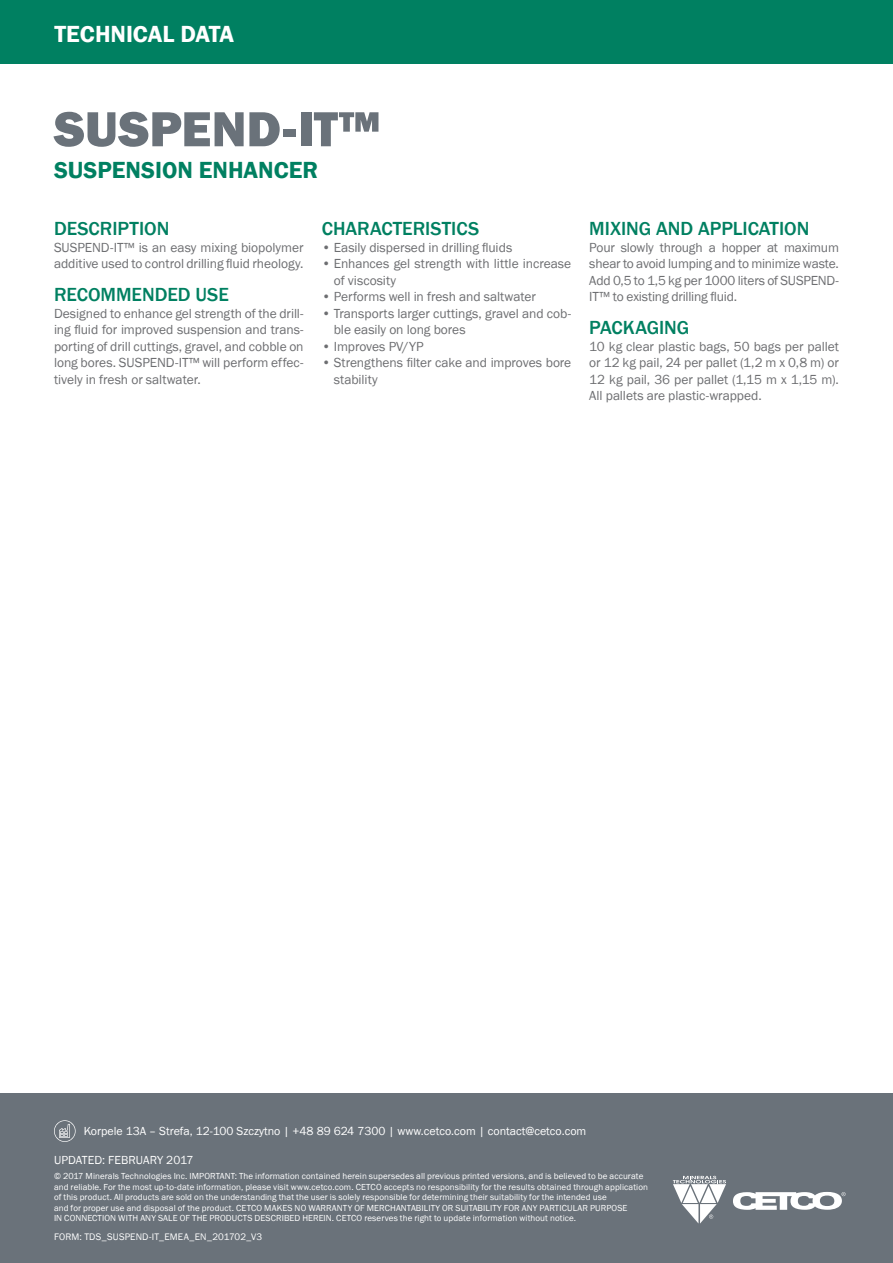
<style>
.page{position:relative;width:893px;height:1263px;background:#fff}
.page>*{position:absolute;margin:0;border:0;box-sizing:border-box;transform-origin:0 0}
.t1{font:800 51px "Franklin Gothic";color:#6a727a}
.t2{font:600 24px "Franklin Gothic";color:#008061}
.t3{font:600 24px "Franklin Gothic";color:#fff}
.t4{font:500 19.5px "Franklin Gothic";color:#008061}
.t5{font:13.5px/16.5px "Franklin Gothic";letter-spacing:-.005em;color:#6d6e71}
.t6{font:12px "Franklin Gothic";color:#fff}
.t7{font:9.75px "Franklin Gothic";letter-spacing:.015em;color:#fff}
.t8{font:9px/10.5px "Franklin Gothic";letter-spacing:.01em;color:#fff}
</style>
<div class="page">
<div style="left:0;top:0;width:893px;height:64px;background:#008061"></div>
<div style="left:0;top:1093px;width:893px;height:170px;background:#6a727a"></div>
<svg style="left:733px;top:1192px;width:113px;height:18px"></svg>
<svg style="left:673px;top:1176px;width:53px;height:47px"></svg>
<svg style="left:54px;top:1120px;width:22px;height:22px"></svg>
<h2 class="t3" style="left:55px;top:20px;width:181px">TECHNICAL DATA</h2>
<h1 class="t1" style="left:54px;top:96px;width:328px">SUSPEND-IT™</h1>
<h2 class="t2" style="left:54px;top:156px;width:266px">SUSPENSION ENHANCER</h2>
<h3 class="t4" style="left:54px;top:217px;width:117px">DESCRIPTION</h3>
<p class="t5" style="left:54px;top:239px;width:251px">SUSPEND-IT™ is an easy mixing biopolymer additive used to control drilling fluid rheology.</p>
<h3 class="t4" style="left:54px;top:283px;width:176px">RECOMMENDED USE</h3>
<p class="t5" style="left:54px;top:305px;width:251px;text-align:justify">Designed to enhance gel strength of the drill&shy;ing fluid for improved suspension and trans&shy;porting of drill cuttings, gravel, and cobble on long bores. SUSPEND-IT™ will perform effec&shy;tively in fresh or saltwater.</p>
<h3 class="t4" style="left:322px;top:217px;width:159px">CHARACTERISTICS</h3>
<p class="t5" style="left:322px;top:239px;width:192px">• Easily dispersed in drilling fluids</p>
<p class="t5" style="left:334px;top:256px;width:239px;text-indent:-12px">• Enhances gel strength with little increase of viscosity</p>
<p class="t5" style="left:322px;top:289px;width:216px">• Performs well in fresh and saltwater</p>
<p class="t5" style="left:334px;top:305px;width:239px;text-indent:-12px">• Transports larger cuttings, gravel and cob&shy;ble easily on long bores</p>
<p class="t5" style="left:322px;top:338px;width:103px">• Improves PV/YP</p>
<p class="t5" style="left:334px;top:355px;width:239px;text-indent:-12px">• Strengthens filter cake and improves bore stability</p>
<h3 class="t4" style="left:589px;top:217px;width:222px">MIXING AND APPLICATION</h3>
<p class="t5" style="left:589px;top:239px;width:251px;text-align:justify">Pour slowly through a hopper at maximum shear to avoid lumping and to minimize waste.<br>Add 0,5 to 1,5 kg per 1000 liters of SUSPEND-IT™ to existing drilling fluid.</p>
<h3 class="t4" style="left:589px;top:316px;width:102px">PACKAGING</h3>
<p class="t5" style="left:589px;top:338px;width:251px;text-align:justify">10 kg clear plastic bags, 50 bags per pallet or 12 kg pail, 24 per pallet (1,2 m x 0,8 m) or 12 kg pail, 36 per pallet (1,15 m x 1,15 m).<br>All pallets are plastic-wrapped.</p>
<p class="t6" style="left:84px;top:1124px;width:504px">Korpele 13A – Strefa, 12-100 Szczytno | +48 89 624 7300 | www.cetco.com | contact@cetco.com</p>
<p class="t8" style="left:54px;top:1171px;width:596px">© 2017 Minerals Technologies Inc. IMPORTANT: The information contained herein supersedes all previous printed versions, and is believed to be accurate and reliable. For the most up-to-date information, please visit www.cetco.com. CETCO accepts no responsibility for the results obtained through application of this product. All products are sold on the understanding that the user is solely responsible for determining their suitability for the intended use<br>and for proper use and disposal of the product. CETCO MAKES NO WARRANTY OF MERCHANTABILITY OR SUITABILITY FOR ANY PARTICULAR PURPOSE<br>IN CONNECTION WITH ANY SALE OF THE PRODUCTS DESCRIBED HEREIN. CETCO reserves the right to update information without notice.</p>
<p class="t6" style="left:54px;top:1152px;width:141px">UPDATED: FEBRUARY 2017</p>
<p class="t7" style="left:54px;top:1231px;width:210px">FORM: TDS_SUSPEND-IT_EMEA_EN_201702_V3</p>
</div>
